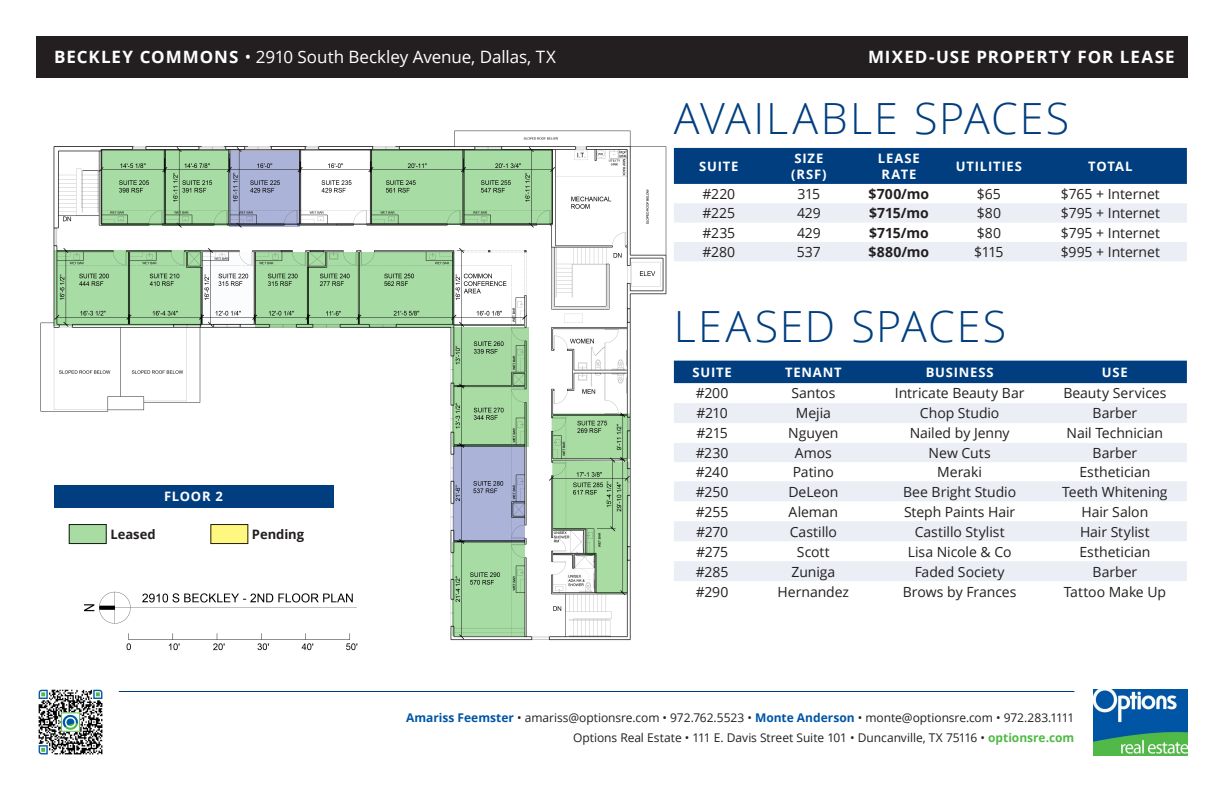
<style>
.page{position:relative;width:1224px;height:792px;background:#fff}
.page>*{position:absolute;margin:0;border:0;box-sizing:border-box;transform-origin:0 0}
.t1{font:300 43px "Open Sans";letter-spacing:.045em;color:#013e80}
.t2{font:17px "Open Sans";letter-spacing:-.005em;color:#fff}
.t3{font:700 17px "Open Sans";letter-spacing:.06em;color:#fff}
.t4{font:14px "Open Sans";letter-spacing:-.005em;color:#231f20}
.t5{font:700 14px "Open Sans";letter-spacing:-.005em;color:#231f20}
.t6{font:700 13px/15.6px "Open Sans";letter-spacing:.065em;color:#fff}
.t7{font:700 13px "Open Sans";color:#231f20}
.t8{font:12px/20px "Open Sans";letter-spacing:-.005em;color:#231f20;text-align:right}
.s1{font-weight:700}
.s2{font-weight:700;color:#0155a5}
.s3{font-weight:700;color:#51b948}
</style>
<div class="page">
<img style="left:1093px;top:690px;width:95px;height:66px">
<hr style="left:119px;top:691px;width:955px;height:1px;background:#013e80">
<div style="left:36px;top:36px;width:1152px;height:41px;background:#231f20"></div>
<img style="left:38px;top:689px;width:65px;height:66px">
<img style="left:40px;top:130px;width:627px;height:521px">
<div style="left:101px;top:149px;width:452px;height:76px;border:1px solid #231f20"></div>
<div style="left:54px;top:485px;width:279px;height:23px;background:#013e80"></div>
<svg style="left:68px;top:524px;width:39px;height:21px"></svg>
<svg style="left:210px;top:524px;width:39px;height:21px"></svg>
<svg style="left:452px;top:542px;width:72px;height:94px;background:#9fd29d"></svg>
<svg style="left:101px;top:150px;width:128px;height:76px;background:#97c694"></svg>
<div style="left:674px;top:361px;width:513px;height:22px;background:#013e80"></div>
<svg style="left:674px;top:403px;width:513px;height:178px;fill:#ebeef5"></svg>
<svg style="left:229px;top:151px;width:71px;height:75px;background:#9ca4c5"></svg>
<svg style="left:372px;top:150px;width:181px;height:75px;background:#9bcd98"></svg>
<svg style="left:255px;top:252px;width:198px;height:75px;background:#9dce9a"></svg>
<svg style="left:552px;top:460px;width:77px;height:134px"></svg>
<svg style="left:452px;top:327px;width:76px;height:119px;background:#9aca96"></svg>
<svg style="left:54px;top:251px;width:148px;height:75px;background:#99c996"></svg>
<svg style="left:552px;top:413px;width:78px;height:46px;background:#98c693"></svg>
<div style="left:674px;top:148px;width:513px;height:36px;background:#013e80"></div>
<svg style="left:674px;top:203px;width:513px;height:58px"></svg>
<svg style="left:453px;top:327px;width:75px;height:60px;background:#99c894"></svg>
<svg style="left:202px;top:252px;width:53px;height:74px"></svg>
<svg style="left:453px;top:446px;width:71px;height:96px;background:#a0a9cb"></svg>
<p class="t2" style="left:54px;top:45px;width:503px"><span class="s1">BECKLEY COMMONS</span> • 2910 South Beckley Avenue, Dallas, TX</p>
<p class="t3" style="left:868px;top:45px;width:308px">MIXED-USE PROPERTY FOR LEASE</p>
<p class="t1" style="left:674px;top:88px;width:397px">AVAILABLE SPACES</p>
<p class="t6" style="left:699px;top:158px;width:41px">SUITE</p>
<p class="t6" style="left:795px;top:150px;width:30px">SIZE</p>
<p class="t6" style="left:791px;top:166px;width:37px">(RSF)</p>
<p class="t6" style="left:878px;top:150px;width:43px">LEASE<br>RATE</p>
<p class="t6" style="left:956px;top:158px;width:67px">UTILITIES</p>
<p class="t6" style="left:1088px;top:158px;width:46px">TOTAL</p>
<p class="t6" style="left:164px;top:488px;width:60px">FLOOR 2</p>
<p class="t7" style="left:110px;top:525px;width:47px">Leased</p>
<p class="t7" style="left:252px;top:525px;width:54px">Pending</p>
<p class="t4" style="left:703px;top:184px;width:34px">#220</p>
<p class="t4" style="left:798px;top:184px;width:24px">315</p>
<p class="t5" style="left:869px;top:184px;width:62px">$700/mo</p>
<p class="t4" style="left:977px;top:184px;width:25px">$65</p>
<p class="t4" style="left:1061px;top:184px;width:100px">$765 + Internet</p>
<p class="t4" style="left:703px;top:204px;width:34px">#225</p>
<p class="t4" style="left:797px;top:204px;width:25px">429</p>
<p class="t5" style="left:869px;top:203px;width:61px">$715/mo</p>
<p class="t4" style="left:977px;top:204px;width:26px">$80</p>
<p class="t4" style="left:1061px;top:204px;width:101px">$795 + Internet</p>
<p class="t4" style="left:703px;top:223px;width:34px">#235</p>
<p class="t4" style="left:797px;top:223px;width:25px">429</p>
<p class="t5" style="left:869px;top:223px;width:61px">$715/mo</p>
<p class="t4" style="left:977px;top:223px;width:26px">$80</p>
<p class="t4" style="left:1061px;top:223px;width:101px">$795 + Internet</p>
<p class="t4" style="left:703px;top:242px;width:34px">#280</p>
<p class="t4" style="left:797px;top:242px;width:25px">537</p>
<p class="t5" style="left:869px;top:242px;width:62px">$880/mo</p>
<p class="t4" style="left:974px;top:242px;width:31px">$115</p>
<p class="t4" style="left:1061px;top:242px;width:101px">$995 + Internet</p>
<p class="t1" style="left:674px;top:297px;width:334px">LEASED SPACES</p>
<p class="t6" style="left:693px;top:364px;width:41px">SUITE</p>
<p class="t6" style="left:785px;top:364px;width:58px">TENANT</p>
<p class="t6" style="left:926px;top:364px;width:69px">BUSINESS</p>
<p class="t6" style="left:1102px;top:364px;width:27px">USE</p>
<p class="t4" style="left:696px;top:384px;width:34px">#200</p>
<p class="t4" style="left:791px;top:384px;width:45px">Santos</p>
<p class="t4" style="left:895px;top:384px;width:131px">Intricate Beauty Bar</p>
<p class="t4" style="left:1063px;top:384px;width:105px">Beauty Services</p>
<p class="t4" style="left:696px;top:404px;width:33px">#210</p>
<p class="t4" style="left:796px;top:404px;width:36px">Mejia</p>
<p class="t4" style="left:920px;top:404px;width:81px">Chop Studio</p>
<p class="t4" style="left:1093px;top:404px;width:46px">Barber</p>
<p class="t4" style="left:697px;top:424px;width:33px">#215</p>
<p class="t4" style="left:788px;top:424px;width:52px">Nguyen</p>
<p class="t4" style="left:910px;top:424px;width:101px">Nailed by Jenny</p>
<p class="t4" style="left:1067px;top:424px;width:98px">Nail Technician</p>
<p class="t4" style="left:696px;top:443px;width:34px">#230</p>
<p class="t4" style="left:795px;top:443px;width:39px">Amos</p>
<p class="t4" style="left:929px;top:443px;width:64px">New Cuts</p>
<p class="t4" style="left:1093px;top:443px;width:46px">Barber</p>
<p class="t4" style="left:696px;top:462px;width:34px">#240</p>
<p class="t4" style="left:793px;top:462px;width:43px">Patino</p>
<p class="t4" style="left:937px;top:462px;width:46px">Meraki</p>
<p class="t4" style="left:1079px;top:462px;width:72px">Esthetician</p>
<p class="t4" style="left:696px;top:482px;width:34px">#250</p>
<p class="t4" style="left:788px;top:482px;width:52px">DeLeon</p>
<p class="t4" style="left:903px;top:482px;width:115px">Bee Bright Studio</p>
<p class="t4" style="left:1062px;top:482px;width:107px">Teeth Whitening</p>
<p class="t4" style="left:696px;top:502px;width:34px">#255</p>
<p class="t4" style="left:789px;top:502px;width:51px">Aleman</p>
<p class="t4" style="left:904px;top:502px;width:113px">Steph Paints Hair</p>
<p class="t4" style="left:1082px;top:502px;width:68px">Hair Salon</p>
<p class="t4" style="left:696px;top:522px;width:34px">#270</p>
<p class="t4" style="left:790px;top:522px;width:49px">Castillo</p>
<p class="t4" style="left:915px;top:522px;width:91px">Castillo Stylist</p>
<p class="t4" style="left:1080px;top:522px;width:71px">Hair Stylist</p>
<p class="t4" style="left:696px;top:542px;width:34px">#275</p>
<p class="t4" style="left:797px;top:542px;width:34px">Scott</p>
<p class="t4" style="left:908px;top:542px;width:105px">Lisa Nicole &amp; Co</p>
<p class="t4" style="left:1079px;top:542px;width:72px">Esthetician</p>
<p class="t4" style="left:696px;top:562px;width:34px">#285</p>
<p class="t4" style="left:792px;top:562px;width:45px">Zuniga</p>
<p class="t4" style="left:915px;top:562px;width:91px">Faded Society</p>
<p class="t4" style="left:1093px;top:562px;width:46px">Barber</p>
<p class="t4" style="left:696px;top:582px;width:34px">#290</p>
<p class="t4" style="left:778px;top:582px;width:73px">Hernandez</p>
<p class="t4" style="left:903px;top:582px;width:115px">Brows by Frances</p>
<p class="t4" style="left:1064px;top:582px;width:104px">Tattoo Make Up</p>
<p class="t8" style="left:406px;top:707px;width:670px"><span class="s2">Amariss Feemster</span> • amariss@optionsre.com • 972.762.5523 • <span class="s2">Monte Anderson</span> • monte@optionsre.com • 972.283.1111<br>Options Real Estate • 111 E. Davis Street Suite 101 • Duncanville, TX 75116 • <span class="s3">optionsre.com</span></p>
</div>
